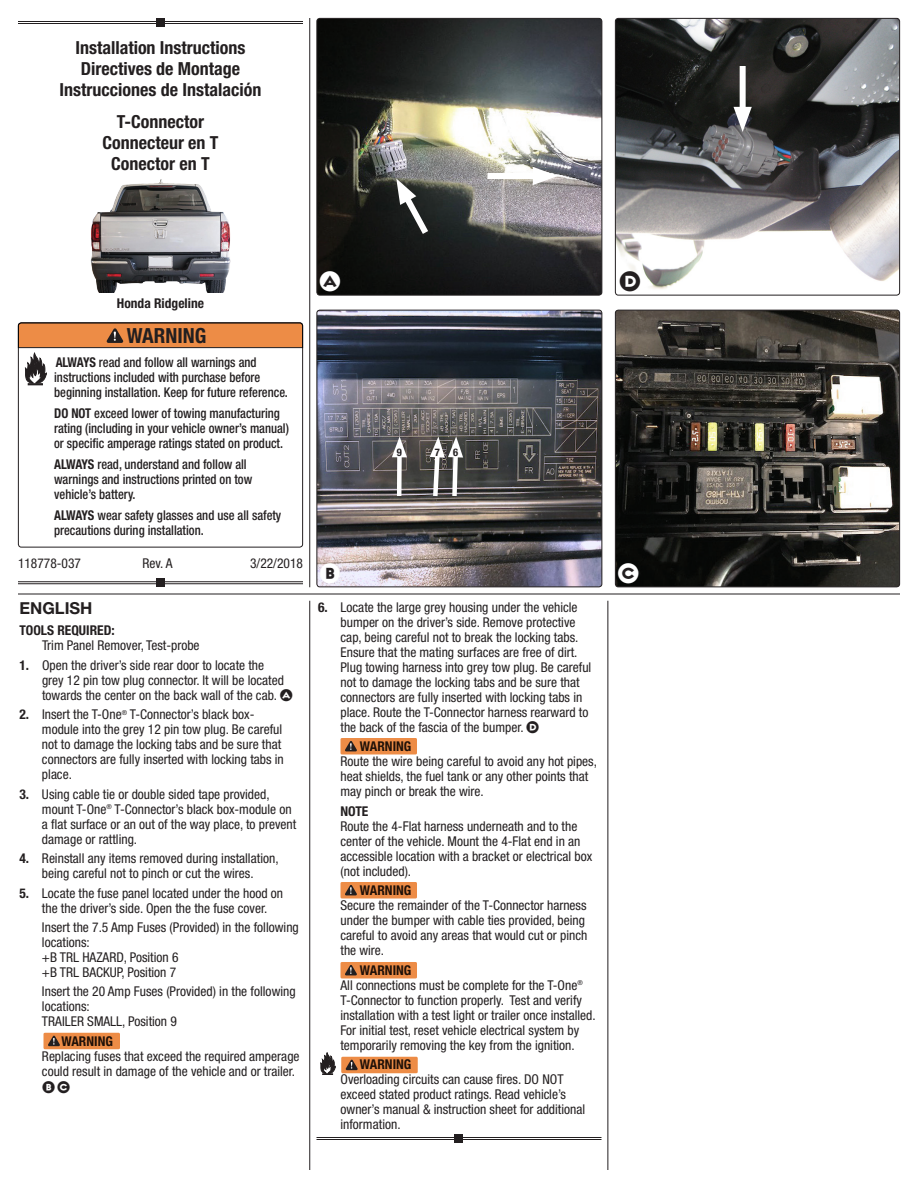
<style>
.page{position:relative;width:918px;height:1188px;background:#fff}
.page>*{position:absolute;margin:0;border:0;box-sizing:border-box;transform-origin:0 0}
.t1{font:37.5px "Regulator Cameo";color:#fff}
.t2{font:37.5px "Regulator Cameo";color:#231f20}
.t3{font:22.5px "Regulator Cameo";color:#231f20}
.t4{font:700 condensed 20.85px "Helvetica Neue LT Std";color:#231f20}
.t5{font:700 condensed 18px/21px "Helvetica Neue LT Std";color:#231f20;text-align:center}
.t6{font:700 16.5px "Helvetica Neue LT Std";color:#231f20}
.t7{font:condensed 13.5px/15px "Helvetica Neue LT Std";color:#231f20}
.t8{font:500 condensed 13.5px/15px "Helvetica Neue LT Std";color:#231f20;scale:.93 1}
.t9{font:700 condensed 13.5px "Helvetica Neue LT Std";color:#231f20}
.t10{font:700 condensed 10.5px "Helvetica Neue LT Std";color:#231f20}
.s1{font-weight:700}
.s2{font-family:"Regulator Cameo";font-stretch:normal;font-size:22.5px}
</style>
<div class="page">
<hr style="left:309px;top:18px;width:1px;height:569px;background:#231f20">
<hr style="left:608px;top:601px;width:1px;height:569px;background:#231f20">
<hr style="left:309px;top:601px;width:1px;height:569px;background:#231f20">
<hr style="left:18px;top:594px;width:882px;height:1px;background:#231f20">
<hr style="left:18px;top:21px;width:285px;height:1px;background:#231f20">
<hr style="left:18px;top:23px;width:285px;height:1px;background:#231f20">
<div style="left:156px;top:18px;width:9px;height:9px;background:#231f20"></div>
<hr style="left:18px;top:581px;width:285px;height:1px;background:#231f20">
<hr style="left:18px;top:583px;width:285px;height:1px;background:#231f20">
<div style="left:156px;top:578px;width:9px;height:9px;background:#231f20"></div>
<hr style="left:316px;top:1137px;width:286px;height:1px;background:#231f20">
<hr style="left:316px;top:1139px;width:286px;height:1px;background:#231f20">
<div style="left:454px;top:1134px;width:10px;height:9px;background:#231f20"></div>
<img style="left:90px;top:179px;width:141px;height:113px">
<svg style="left:18px;top:322px;width:285px;height:63px"></svg>
<div style="left:340px;top:882px;width:77px;height:16px;background:#ed8c46;border-radius:2px"></div>
<svg style="left:345px;top:885px;width:12px;height:10px"></svg>
<div style="left:341px;top:1057px;width:77px;height:16px;background:#ed8c46;border-radius:2px"></div>
<svg style="left:346px;top:1060px;width:12px;height:10px"></svg>
<svg style="left:321px;top:1053px;width:14px;height:22px"></svg>
<div style="left:340px;top:738px;width:77px;height:16px;background:#ed8c46;border-radius:2px"></div>
<svg style="left:345px;top:741px;width:12px;height:10px"></svg>
<div style="left:44px;top:1033px;width:76px;height:16px;background:#ed8c46;border-radius:2px"></div>
<svg style="left:48px;top:1036px;width:12px;height:10px"></svg>
<img style="left:318px;top:18px;width:284px;height:276px">
<div style="left:316px;top:18px;width:286px;height:278px;border:1px solid #231f20;border-radius:3px"></div>
<div style="left:488px;top:173px;width:55px;height:6px;background:#fff"></div>
<svg style="left:533px;top:167px;width:25px;height:18px"></svg>
<svg style="left:395px;top:178px;width:39px;height:63px"></svg>
<img style="left:615px;top:310px;width:285px;height:277px">
<div style="left:615px;top:310px;width:285px;height:277px;border:1px solid #231f20;border-radius:3px"></div>
<div style="left:619px;top:564px;width:19px;height:19px;background:#231f20;border-radius:50%"></div>
<div style="left:321px;top:272px;width:18px;height:19px;background:#231f20;border-radius:50%"></div>
<img style="left:617px;top:20px;width:281px;height:269px">
<div style="left:615px;top:18px;width:285px;height:278px;border:1px solid #231f20;border-radius:3px"></div>
<div style="left:621px;top:272px;width:18px;height:19px;background:#fff;border-radius:50%"></div>
<div style="left:740px;top:66px;width:6px;height:51px;background:#fff"></div>
<svg style="left:734px;top:107px;width:18px;height:25px"></svg>
<div style="left:340px;top:962px;width:77px;height:16px;background:#ed8c46;border-radius:2px"></div>
<svg style="left:345px;top:965px;width:12px;height:10px"></svg>
<img style="left:318px;top:310px;width:284px;height:277px">
<div style="left:316px;top:310px;width:286px;height:277px;border:1px solid #231f20;border-radius:3px"></div>
<div style="left:321px;top:564px;width:18px;height:19px;background:#231f20;border-radius:50%"></div>
<svg style="left:430px;top:436px;width:33px;height:65px"></svg>
<div style="left:397px;top:449px;width:5px;height:47px;background:#fff"></div>
<svg style="left:392px;top:436px;width:15px;height:21px"></svg>
<h3 class="t5" style="left:60px;top:37px;width:203px">Installation Instructions<br>Directives de Montage<br>Instrucciones de Instalación</h3>
<h3 class="t5" style="left:102px;top:110px;width:118px">T-Connector<br>Connecteur en T<br>Conector en T</h3>
<p class="t9" style="left:117px;top:295px;width:89px">Honda Ridgeline</p>
<h3 class="t4" style="left:127px;top:323px;width:81px">WARNING</h3>
<p class="t8" style="left:54px;top:355px;width:253px"><span class="s1">ALWAYS</span> read and follow all warnings and instructions included with purchase before beginning installation. Keep for future reference.</p>
<p class="t8" style="left:54px;top:406px;width:254px"><span class="s1">DO NOT</span> exceed lower of towing manufacturing rating (including in your vehicle owner’s manual) or specific amperage ratings stated on product.</p>
<p class="t8" style="left:54px;top:457px;width:215px"><span class="s1">ALWAYS</span> read, understand and follow all warnings and instructions printed on tow vehicle’s battery.</p>
<p class="t8" style="left:54px;top:508px;width:246px"><span class="s1">ALWAYS</span> wear safety glasses and use all safety precautions during installation.</p>
<p class="t7" style="left:18px;top:555px;width:65px">118778-037</p>
<p class="t7" style="left:143px;top:555px;width:31px">Rev. A</p>
<p class="t7" style="left:250px;top:555px;width:54px">3/22/2018</p>
<p class="t6" style="left:20px;top:598px;width:75px">ENGLISH</p>
<p class="t9" style="left:20px;top:622px;width:97px">TOOLS REQUIRED:</p>
<p class="t7" style="left:42px;top:638px;width:159px">Trim Panel Remover, Test-probe</p>
<p class="t7" style="left:42px;top:657px;width:252px;text-indent:-23px"><span class="s1">1.</span> Open the driver’s side rear door to locate the<br>grey 12 pin tow plug connector. It will be located towards the center on the back wall of the cab. <span class="s2">A</span></p>
<p class="t7" style="left:42px;top:707px;width:243px;text-indent:-22px"><span class="s1">2.</span> Insert the T-One<sup>®</sup> T-Connector’s black box&shy;module into the grey 12 pin tow plug. Be careful not to damage the locking tabs and be sure that connectors are fully inserted with locking tabs in place.</p>
<p class="t7" style="left:42px;top:786px;width:256px;text-indent:-23px"><span class="s1">3.</span> Using cable tie or double sided tape provided, mount T-One<sup>®</sup> T-Connector’s black box-module on a flat surface or an out of the way place, to prevent damage or rattling.</p>
<p class="t7" style="left:19px;top:851px;width:261px;text-align:center"><span class="s1">4.</span> Reinstall any items removed during installation, being careful not to pinch or cut the wires.</p>
<p class="t7" style="left:19px;top:885px;width:265px;text-align:center"><span class="s1">5.</span> Locate the fuse panel located under the hood on the the driver’s side. Open the the fuse cover.</p>
<p class="t7" style="left:42px;top:920px;width:258px">Insert the 7.5 Amp Fuses (Provided) in the following locations:<br>+B TRL HAZARD, Position 6<br>+B TRL BACKUP, Position 7</p>
<p class="t7" style="left:42px;top:984px;width:255px">Insert the 20 Amp Fuses (Provided) in the following locations:<br>TRAILER SMALL, Position 9</p>
<p class="t9" style="left:61px;top:1033px;width:53px">WARNING</p>
<p class="t7" style="left:42px;top:1049px;width:259px">Replacing fuses that exceed the required amperage could result in damage of the vehicle and or trailer.</p>
<h2 class="t3" style="left:42px;top:1078px;width:30px">Bc</h2>
<h1 class="t1" style="left:319px;top:266px;width:23px">A</h1>
<h1 class="t2" style="left:619px;top:266px;width:23px">D</h1>
<p class="t10" style="left:397px;top:446px;width:7px">9</p>
<p class="t10" style="left:435px;top:446px;width:7px">7</p>
<p class="t10" style="left:453px;top:446px;width:7px">6</p>
<h1 class="t1" style="left:319px;top:557px;width:23px">B</h1>
<p class="t7" style="left:341px;top:600px;width:252px;text-indent:-23px"><span class="s1">6.</span> Locate the large grey housing under the vehicle bumper on the driver’s side. Remove protective cap, being careful not to break the locking tabs.<br>Ensure that the mating surfaces are free of dirt.<br>Plug towing harness into grey tow plug. Be careful not to damage the locking tabs and be sure that connectors are fully inserted with locking tabs in place. Route the T-Connector harness rearward to the back of the fascia of the bumper. <span class="s2">d</span></p>
<p class="t9" style="left:360px;top:738px;width:53px">WARNING</p>
<p class="t7" style="left:341px;top:754px;width:258px">Route the wire being careful to avoid any hot pipes, heat shields, the fuel tank or any other points that may pinch or break the wire.</p>
<p class="t9" style="left:341px;top:803px;width:29px">NOTE</p>
<p class="t7" style="left:341px;top:819px;width:253px">Route the 4-Flat harness underneath and to the center of the vehicle. Mount the 4-Flat end in an accessible location with a bracket or electrical box (not included).</p>
<p class="t9" style="left:360px;top:882px;width:53px">WARNING</p>
<p class="t7" style="left:341px;top:898px;width:248px">Secure the remainder of the T-Connector harness under the bumper with cable ties provided, being careful to avoid any areas that would cut or pinch the wire.</p>
<p class="t7" style="left:340px;top:962px;width:257px;text-indent:19px"><span class="s1">WARNING<br></span>All connections must be complete for the T-One<sup>® </sup>T-Connector to function properly. Test and verify installation with a test light or trailer once installed.<br>For initial test, reset vehicle electrical system by temporarily removing the key from the ignition.</p>
<p class="t9" style="left:360px;top:1056px;width:53px">WARNING</p>
<p class="t7" style="left:340px;top:1072px;width:246px">Overloading circuits can cause fires. DO NOT exceed stated product ratings. Read vehicle’s owner’s manual &amp; instruction sheet for additional information.</p>
<h1 class="t1" style="left:618px;top:557px;width:23px">C</h1>
</div>
